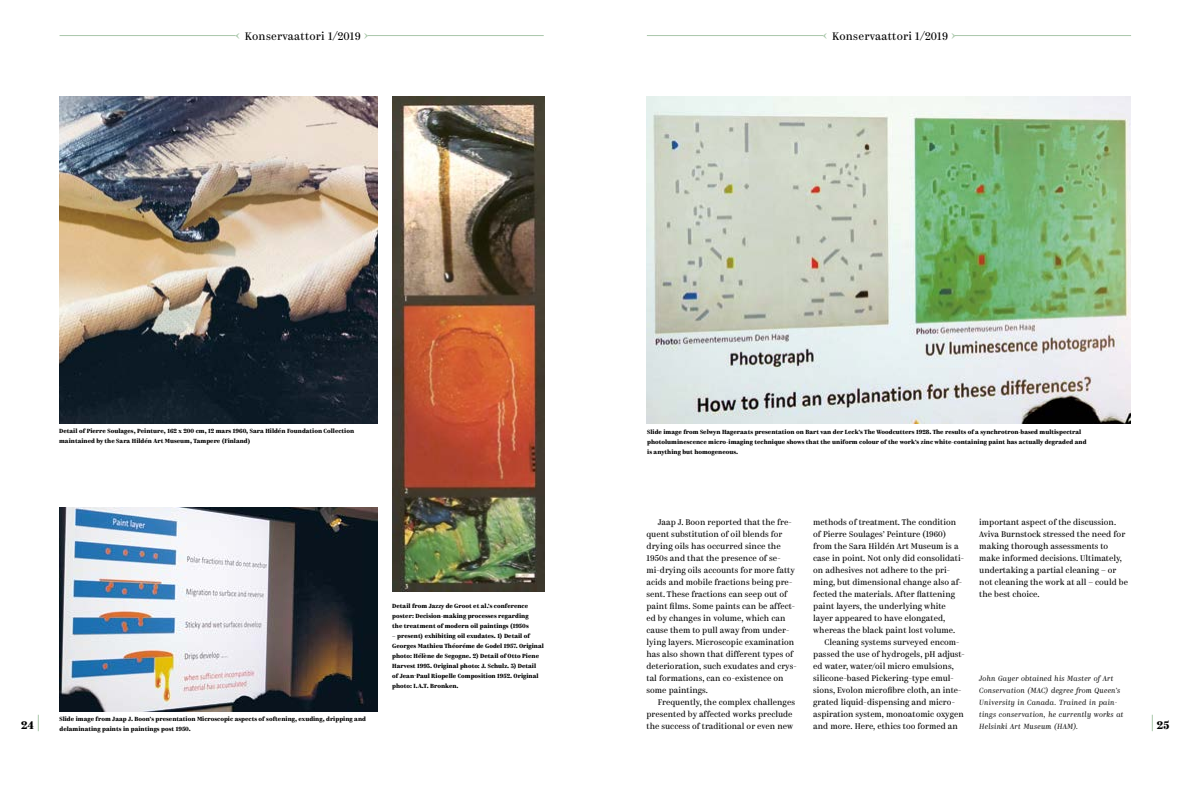
<style>
.page{position:relative;width:1191px;height:794px;background:#fff}
.page>*{position:absolute;margin:0;border:0;box-sizing:border-box;transform-origin:0 0}
.t1{font:11px "Kazimir";letter-spacing:.02em;color:#000}
.t2{font:700 11px "Kazimir";color:#000}
.t3{font:8.3px/12px "Kazimir";color:#000}
.t4{font:italic 300 7.5px/12px "Kazimir";letter-spacing:.025em;color:#000}
.t5{font:700 6px/10px "Kazimir";color:#000}
.s1{font-size:16px;color:#a9c7aa}
</style>
<div class="page">
<svg style="left:38px;top:714px;width:1px;height:17px"></svg>
<svg style="left:1152px;top:714px;width:1px;height:17px"></svg>
<hr style="left:60px;top:35px;width:176px;height:1px;background:#a9c7aa">
<hr style="left:647px;top:35px;width:176px;height:1px;background:#a9c7aa">
<hr style="left:368px;top:35px;width:176px;height:1px;background:#a9c7aa">
<hr style="left:955px;top:35px;width:176px;height:1px;background:#a9c7aa">
<img style="left:60px;top:96px;width:318px;height:328px">
<img style="left:392px;top:96px;width:152px;height:496px">
<img style="left:646px;top:96px;width:484px;height:328px">
<img style="left:59px;top:507px;width:319px;height:204px">
<h1 class="t1" style="left:236px;top:29px;width:134px"><span class="s1">‹</span> Konservaattori 1/2019 <span class="s1">›</span></h1>
<h1 class="t1" style="left:823px;top:29px;width:134px"><span class="s1">‹</span> Konservaattori 1/2019 <span class="s1">›</span></h1>
<p class="t5" style="left:59px;top:427px;width:296px">Detail of Pierre Soulages, Peinture, 162 x 200 cm, 12 mars 1960, Sara Hildén Foundation Collection maintained by the Sara Hildén Art Museum, Tampere (Finland)</p>
<p class="t5" style="left:647px;top:427px;width:441px">Slide image from Selwyn Hageraats presentation on Bart van der Leck’s The Woodcutters 1928. The results of a synchrotron-based multispectral photoluminescence micro-imaging technique shows that the uniform colour of the work’s zinc white-containing paint has actually degraded and is anything but homogeneous.</p>
<p class="t3" style="left:979px;top:516px;width:150px">important aspect of the discussion.<br>Aviva Burnstock stressed the need for making thorough assessments to make informed decisions. Ultimately, undertaking a partial cleaning – or not cleaning the work at all – could be the best choice.</p>
<p class="t3" style="left:646px;top:516px;width:152px;text-indent:11px">Jaap J. Boon reported that the fre&shy;quent substitution of oil blends for drying oils has occurred since the 1950s and that the presence of se&shy;mi-drying oils accounts for more fatty acids and mobile fractions being pre&shy;sent. These fractions can seep out of paint films. Some paints can be affect&shy;ed by changes in volume, which can cause them to pull away from under&shy;lying layers. Microscopic examination has also shown that different types of deterioration, such exudates and crys&shy;tal formations, can co-existence on some paintings.</p>
<p class="t3" style="left:646px;top:696px;width:150px;text-indent:11px">Frequently, the complex challenges presented by affected works preclude the success of traditional or even new</p>
<p class="t3" style="left:813px;top:516px;width:152px">methods of treatment. The condition of Pierre Soulages’ Peinture (1960) from the Sara Hildén Art Museum is a case in point. Not only did consolidati&shy;on adhesives not adhere to the pri&shy;ming, but dimensional change also af&shy;fected the materials. After flattening paint layers, the underlying white layer appeared to have elongated, whereas the black paint lost volume.</p>
<p class="t3" style="left:813px;top:636px;width:153px;text-indent:11px">Cleaning systems surveyed encom&shy;passed the use of hydrogels, pH adjust&shy;ed water, water/oil micro emulsions, silicone-based Pickering-type emul&shy;sions, Evolon microfibre cloth, an inte&shy;grated liquid-dispensing and micro&shy;aspiration system, monoatomic oxygen and more. Here, ethics too formed an</p>
<p class="t5" style="left:392px;top:601px;width:138px;text-align:justify">Detail from Jazzy de Groot et al.’s conference poster: Decision-making processes regarding the treatment of modern oil paintings (1950s</p>
<p class="t5" style="left:392px;top:631px;width:153px">– present) exhibiting oil exudates. 1) Detail of Georges Mathieu Théoréme de Godel 1957. Original photo: Hélène de Segogne. 2) Detail of Otto Piene Harvest 1993. Original photo: J. Schulz. 3) Detail<br>of Jean-Paul Riopelle Composition 1952. Original photo: I.A.T. Bronken.</p>
<p class="t4" style="left:979px;top:672px;width:146px">John Gayer obtained his Master of Art Conservation (MAC) degree from Queen’s University in Canada. Trained in pain&shy;tings conservation, he currently works at Helsinki Art Museum (HAM).</p>
<p class="t5" style="left:60px;top:713px;width:308px">Slide image from Jaap J. Boon’s presentation Microscopic aspects of softening, exuding, dripping and delaminating paints in paintings post 1950.</p>
<h1 class="t2" style="left:21px;top:718px;width:14px">24</h1>
<h1 class="t2" style="left:1157px;top:718px;width:14px">25</h1>
</div>
